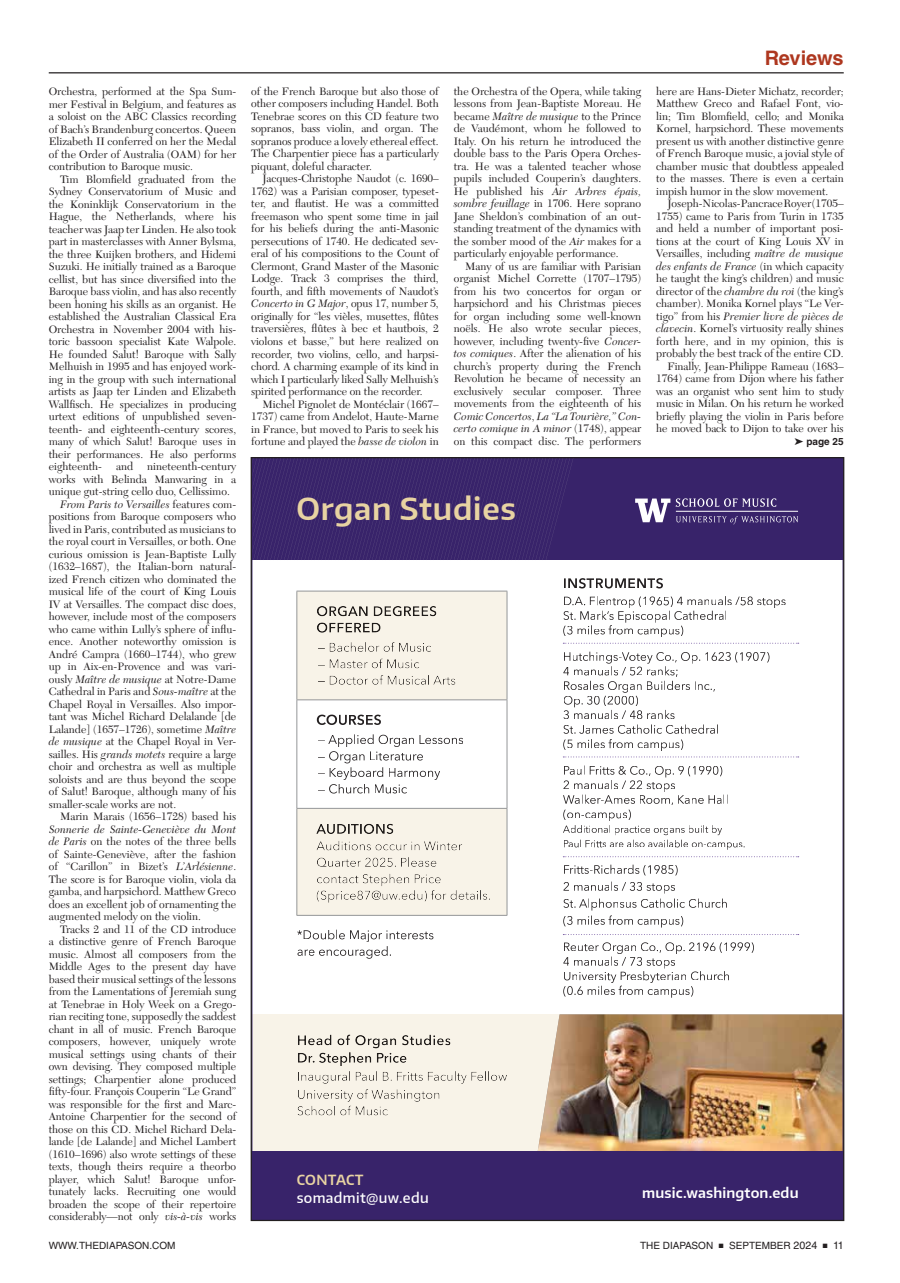
<style>
.page{position:relative;width:900px;height:1283px;background:#fff}
.page>*{position:absolute;margin:0;border:0;box-sizing:border-box;transform-origin:0 0}
.t1{font:600 30.38px "Encode Sans Normal";letter-spacing:.025em;color:#e8d3a2}
.t2{font:700 20px "Helvetica LT Std";letter-spacing:-.005em;color:#ae371f}
.t3{font:600 13.88px "Encode Sans Normal";letter-spacing:.01em;color:#fff}
.t4{font:500 13.88px "Encode Sans Normal";letter-spacing:.025em;color:#fff}
.t5{font:600 13.88px "Encode Sans Normal";letter-spacing:.015em;color:#e8d3a2}
.t6{font:11.25px/12.5px "New Caledonia LT Std";color:#231f20;text-align:justify}
.t7{font:italic 11.25px "New Caledonia LT Std";color:#231f20}
.t8{font:10px "Helvetica LT Std";color:#231f20}
.t9{font:700 10px "Helvetica LT Std";color:#231f20}
.s1{font-style:normal}
.s2{font-style:italic}
.s3{font-size:10.62px}
</style>
<div class="page">
<hr style="left:49px;top:72px;width:795px;height:1px;background:#231f20">
<svg style="left:253px;top:459px;width:589px;height:691px"></svg>
<div style="left:251px;top:1150px;width:593px;height:70px;background:#38236a"></div>
<svg style="left:563px;top:756px;width:236px;height:1px"></svg>
<svg style="left:563px;top:856px;width:236px;height:1px"></svg>
<svg style="left:563px;top:934px;width:236px;height:1px"></svg>
<p class="t6" style="left:49px;top:85px;width:189px">Orchestra, performed at the Spa Sum&shy;mer Festival in Belgium, and features as a soloist on the ABC Classics recording of Bach’s Brandenburg concertos. Queen Elizabeth II conferred on her the Medal of the Order of Australia (OAM) for her contribution to Baroque music.</p>
<p class="t6" style="left:49px;top:173px;width:189px;text-indent:11px">Tim Blomfield graduated from the Sydney Conservatorium of Music and the Koninklijk Conservatorium in the Hague, the Netherlands, where his teacher was Jaap ter Linden. He also took part in masterclasses with Anner Bylsma, the three Kuijken brothers, and Hidemi Suzuki. He initially trained as a Baroque cellist, but has since diversified into the Baroque bass violin, and has also recently been honing his skills as an organist. He established the Australian Classical Era Orchestra in November 2004 with his&shy;toric bassoon specialist Kate Walpole.<br>He founded Salut! Baroque with Sally Melhuish in 1995 and has enjoyed work&shy;ing in the group with such international artists as Jaap ter Linden and Elizabeth Wallfisch. He specializes in producing urtext editions of unpublished seven&shy;teenth- and eighteenth-century scores, many of which Salut! Baroque uses in their performances. He also performs eighteenth-</p>
<p class="t6" style="left:116px;top:460px;width:19px">and</p>
<p class="t6" style="left:147px;top:460px;width:90px">nineteenth-century</p>
<p class="t6" style="left:49px;top:473px;width:189px">works with Belinda Manwaring in a</p>
<p class="t6" style="left:49px;top:485px;width:183px">unique gut-string cello duo, Cellissimo.</p>
<p class="t7" style="left:60px;top:497px;width:178px">From Paris to Versailles <span class="s1">features com-</span></p>
<p class="t6" style="left:49px;top:510px;width:189px">positions from Baroque composers who</p>
<p class="t6" style="left:49px;top:523px;width:189px">lived in Paris, contributed as musicians to</p>
<p class="t6" style="left:49px;top:535px;width:189px">the royal court in Versailles, or both. One</p>
<p class="t6" style="left:49px;top:548px;width:189px">curious omission is Jean-Baptiste Lully</p>
<p class="t6" style="left:49px;top:560px;width:189px">(1632–1687), the Italian-born natural-</p>
<p class="t6" style="left:49px;top:573px;width:189px">ized French citizen who dominated the</p>
<p class="t6" style="left:49px;top:585px;width:189px">musical life of the court of King Louis</p>
<p class="t6" style="left:49px;top:598px;width:189px">IV at Versailles. The compact disc does,</p>
<p class="t6" style="left:49px;top:610px;width:189px">however, include most of the composers</p>
<p class="t6" style="left:49px;top:623px;width:189px">who came within Lully’s sphere of influ-</p>
<p class="t6" style="left:49px;top:635px;width:189px">ence. Another noteworthy omission is</p>
<p class="t6" style="left:49px;top:648px;width:189px">André Campra (1660–1744), who grew</p>
<p class="t6" style="left:49px;top:660px;width:189px">up in Aix-en-Provence and was vari-</p>
<p class="t6" style="left:49px;top:673px;width:189px">ously <span class="s2">Maître de musique</span> at Notre-Dame</p>
<p class="t6" style="left:49px;top:685px;width:189px">Cathedral in Paris and <span class="s2">Sous-maître</span> at the</p>
<p class="t6" style="left:49px;top:698px;width:189px">Chapel Royal in Versailles. Also impor-</p>
<p class="t6" style="left:49px;top:710px;width:189px">tant was Michel Richard Delalande [de</p>
<p class="t6" style="left:49px;top:723px;width:189px">Lalande] (1657–1726), sometime <span class="s2">Maître</span></p>
<p class="t6" style="left:49px;top:735px;width:189px"><span class="s2">de musique</span> at the Chapel Royal in Ver-</p>
<p class="t6" style="left:49px;top:748px;width:189px">sailles. His <span class="s2">grands motets</span> require a large</p>
<p class="t6" style="left:49px;top:760px;width:189px">choir and orchestra as well as multiple</p>
<p class="t6" style="left:49px;top:773px;width:189px">soloists and are thus beyond the scope</p>
<p class="t6" style="left:49px;top:785px;width:189px">of Salut! Baroque, although many of his</p>
<p class="t6" style="left:49px;top:798px;width:129px">smaller-scale works are not.</p>
<p class="t6" style="left:60px;top:810px;width:178px">Marin Marais (1656–1728) based his</p>
<p class="t6" style="left:49px;top:823px;width:189px"><span class="s2">Sonnerie de Sainte-Geneviève du Mont de Paris</span> on the notes of the three bells of Sainte-Geneviève, after the fashion of “Carillon” in Bizet’s <span class="s2">L’Arlésienne</span>.<br>The score is for Baroque violin, viola da gamba, and harpsichord. Matthew Greco does an excellent job of ornamenting the augmented melody on the violin.</p>
<p class="t6" style="left:49px;top:923px;width:189px;text-indent:11px">Tracks 2 and 11 of the CD introduce a distinctive genre of French Baroque music. Almost all composers from the Middle Ages to the present day have based their musical settings of the lessons from the Lamentations of Jeremiah sung at Tenebrae in Holy Week on a Grego&shy;rian reciting tone, supposedly the saddest chant in all of music. French Baroque composers, however, uniquely wrote musical settings using chants of their own devising. They composed multiple settings; Charpentier alone produced fifty-four. François Couperin “Le Grand” was responsible for the first and Marc-Antoine Charpentier for the second of those on this CD. Michel Richard Dela&shy;lande [de Lalande] and Michel Lambert (1610–1696) also wrote settings of these texts, though theirs require a theorbo player, which Salut! Baroque unfor&shy;tunately lacks. Recruiting one would broaden the scope of their repertoire considerably—not only <span class="s2">vis-à-vis</span> works</p>
<p class="t6" style="left:251px;top:85px;width:189px">of the French Baroque but also those of other composers including Handel. Both Tenebrae scores on this CD feature two sopranos, bass violin, and organ. The sopranos produce a lovely ethereal effect.<br>The Charpentier piece has a particularly piquant, doleful character.</p>
<p class="t6" style="left:251px;top:173px;width:189px;text-indent:11px">Jacques-Christophe Naudot (c. 1690– 1762) was a Parisian composer, typeset&shy;ter, and flautist. He was a committed freemason who spent some time in jail for his beliefs during the anti-Masonic persecutions of 1740. He dedicated sev&shy;eral of his compositions to the Count of Clermont, Grand Master of the Masonic Lodge. Track 3 comprises the third, fourth, and fifth movements of Naudot’s <span class="s2">Concerto in G Major</span>, opus 17, number 5, originally for “les vièles, musettes, flûtes traversières, flûtes à bec et hautbois, 2 violons et basse,” but here realized on recorder, two violins, cello, and harpsi&shy;chord. A charming example of its kind in which I particularly liked Sally Melhuish’s spirited performance on the recorder.</p>
<p class="t6" style="left:251px;top:398px;width:189px;text-indent:11px">Michel Pignolet de Montéclair (1667– 1737) came from Andelot, Haute-Marne in France, but moved to Paris to seek his fortune and played the <span class="s2">basse de violon</span> in</p>
<p class="t6" style="left:454px;top:85px;width:189px">the Orchestra of the Opera, while taking lessons from Jean-Baptiste Moreau. He became <span class="s2">Maître de musique</span> to the Prince de Vaudémont, whom he followed to Italy. On his return he introduced the double bass to the Paris Opera Orches&shy;tra. He was a talented teacher whose pupils included Couperin’s daughters.<br>He published his <span class="s2">Air Arbres épais, sombre feuillage</span> in 1706. Here soprano Jane Sheldon’s combination of an out&shy;standing treatment of the dynamics with the somber mood of the <span class="s2">Air</span> makes for a particularly enjoyable performance.</p>
<p class="t6" style="left:454px;top:260px;width:189px;text-indent:11px">Many of us are familiar with Parisian organist Michel Corrette (1707–1795) from his two concertos for organ or harpsichord and his Christmas pieces for organ including some well-known noëls. He also wrote secular pieces, however, including twenty-five <span class="s2">Concer&shy;tos comiques</span>. After the alienation of his church’s property during the French Revolution he became of necessity an exclusively secular composer. Three movements from the eighteenth of his <span class="s2">Comic Concertos</span>, <span class="s2">La “La Tourière,” Con&shy;certo comique in A minor</span> (1748), appear on this compact disc. The performers</p>
<h2 class="t2" style="left:765px;top:45px;width:81px">Reviews</h2>
<p class="t6" style="left:656px;top:85px;width:189px">here are Hans-Dieter Michatz, recorder; Matthew Greco and Rafael Font, vio&shy;lin; Tim Blomfield, cello; and Monika Kornel, harpsichord. These movements present us with another distinctive genre of French Baroque music, a jovial style of chamber music that doubtless appealed to the masses. There is even a certain impish humor in the slow movement.</p>
<p class="t6" style="left:656px;top:198px;width:189px;text-align:right">Joseph-Nicolas-Pancrace Royer (1705– 1755) came to Paris from Turin in 1735 and held a number of important posi&shy;tions at the court of King Louis XV in Versailles, including <span class="s2">maître de musique des enfants de France</span> (in which capacity he taught the king’s children) and music director of the <span class="s2">chambre du roi</span> (the king’s chamber). Monika Kornel plays “Le Ver&shy;tigo” from his <span class="s2">Premier livre de pièces de clavecin</span>. Kornel’s virtuosity really shines forth here, and in my opinion, this is probably the best track of the entire CD.<br>Finally, Jean-Philippe Rameau (1683– 1764) came from Dijon where his father was an organist who sent him to study music in Milan. On his return he worked briefly playing the violin in Paris before he moved back to Dijon to take over his</p>
<p class="t9" style="left:795px;top:435px;width:51px">➤ page 25</p>
<h1 class="t1" style="left:297px;top:495px;width:221px">Organ Studies</h1>
<p class="t5" style="left:297px;top:1173px;width:68px">CONTACT</p>
<p class="t4" style="left:297px;top:1191px;width:133px">somadmit@uw.edu</p>
<p class="t3" style="left:642px;top:1186px;width:158px">music.washington.edu</p>
<p class="t8" style="left:49px;top:1240px;width:128px">WWW.THEDIAPASON.COM</p>
<p class="t8" style="left:640px;top:1240px;width:205px">THE DIAPASON ■ SEPTEMBER <span class="s3">2024</span> ■ <span class="s3">11</span></p>
</div>
